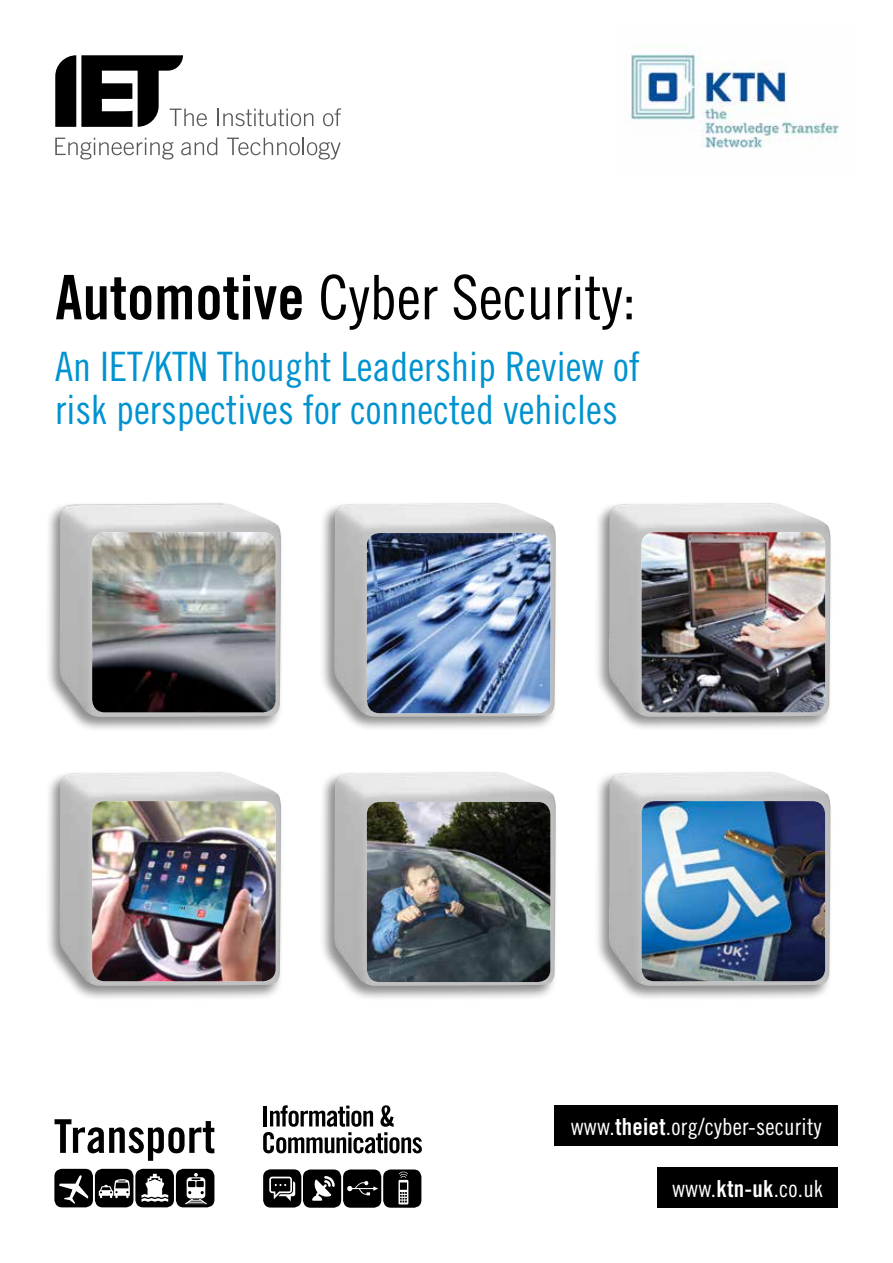
<style>
.page{position:relative;width:893px;height:1263px;background:#fff}
.page>*{position:absolute;margin:0;border:0;box-sizing:border-box;transform-origin:0 0}
.t1{font:61.5px "Trade Gothic Cond Eighteen";color:#000}
.t2{font:40.5px/43.5px "Trade Gothic Cond Eighteen";color:#0093d0}
.t3{font:23.4px "Trade Gothic Cond Eighteen";letter-spacing:.01em;color:#fff}
.s1{font-family:"Trade Gothic Bold Cond Twenty"}
</style>
<div class="page">
<div style="left:45px;top:770px;width:239px;height:231px;background:#000;opacity:.45"></div>
<img style="left:60px;top:772px;width:221px;height:214px">
<div style="left:319px;top:770px;width:240px;height:231px;background:#000;opacity:.45"></div>
<img style="left:334px;top:772px;width:222px;height:214px">
<div style="left:594px;top:770px;width:240px;height:231px;background:#000;opacity:.45"></div>
<img style="left:609px;top:772px;width:221px;height:214px">
<div style="left:594px;top:500px;width:240px;height:232px;background:#000;opacity:.45"></div>
<img style="left:609px;top:503px;width:221px;height:214px">
<div style="left:319px;top:500px;width:240px;height:232px;background:#000;opacity:.45"></div>
<img style="left:334px;top:503px;width:222px;height:214px">
<svg style="left:55px;top:55px;width:152px;height:72px"></svg>
<svg style="left:217px;top:109px;width:96px;height:17px"></svg>
<svg style="left:323px;top:108px;width:18px;height:18px"></svg>
<svg style="left:55px;top:138px;width:118px;height:22px"></svg>
<svg style="left:181px;top:138px;width:36px;height:17px"></svg>
<svg style="left:227px;top:138px;width:114px;height:22px"></svg>
<div style="left:555px;top:1106px;width:283px;height:40px;background:#000"></div>
<div style="left:657px;top:1167px;width:181px;height:41px;background:#000"></div>
<div style="left:45px;top:501px;width:239px;height:231px;background:#000;opacity:.45"></div>
<img style="left:60px;top:503px;width:221px;height:214px">
<img style="left:92px;top:532px;width:184px;height:180px">
<img style="left:367px;top:533px;width:183px;height:180px">
<img style="left:642px;top:532px;width:183px;height:180px">
<img style="left:92px;top:801px;width:184px;height:180px">
<img style="left:367px;top:802px;width:183px;height:180px">
<img style="left:642px;top:801px;width:183px;height:180px">
<svg style="left:55px;top:1119px;width:159px;height:42px"></svg>
<div style="left:54px;top:1169px;width:39px;height:38px;background:#000;border-radius:8px"></div>
<svg style="left:59px;top:1175px;width:29px;height:29px"></svg>
<div style="left:95px;top:1169px;width:38px;height:38px;background:#000;border-radius:8px"></div>
<svg style="left:99px;top:1179px;width:31px;height:19px"></svg>
<div style="left:135px;top:1169px;width:39px;height:38px;background:#000;border-radius:8px"></div>
<svg style="left:141px;top:1174px;width:27px;height:28px"></svg>
<div style="left:176px;top:1169px;width:38px;height:38px;background:#000;border-radius:8px"></div>
<svg style="left:184px;top:1173px;width:23px;height:31px"></svg>
<div style="left:303px;top:1169px;width:38px;height:39px;background:#000;border-radius:8px"></div>
<div style="left:343px;top:1169px;width:38px;height:39px;background:#000;border-radius:8px"></div>
<div style="left:383px;top:1169px;width:38px;height:39px;background:#000;border-radius:8px"></div>
<div style="left:263px;top:1169px;width:38px;height:38px;background:#000;border-radius:8px"></div>
<svg style="left:269px;top:1177px;width:26px;height:24px"></svg>
<svg style="left:347px;top:1181px;width:31px;height:14px"></svg>
<svg style="left:398px;top:1172px;width:10px;height:32px"></svg>
<svg style="left:312px;top:1176px;width:23px;height:25px"></svg>
<svg style="left:263px;top:1105px;width:159px;height:48px"></svg>
<img style="left:631px;top:46px;width:208px;height:103px">
<h1 class="t1" style="left:55px;top:261px;width:582px"><span class="s1">Automotive</span> Cyber Security:</h1>
<p class="t2" style="left:55px;top:344px;width:586px">An IET/KTN Thought Leadership Review of risk perspectives for connected vehicles</p>
<p class="t3" style="left:571px;top:1113px;width:252px">www.<span class="s1">theiet</span>.org/cyber-security</p>
<p class="t3" style="left:672px;top:1174px;width:153px">www.<span class="s1">ktn-uk</span>.co.uk</p>
</div>
